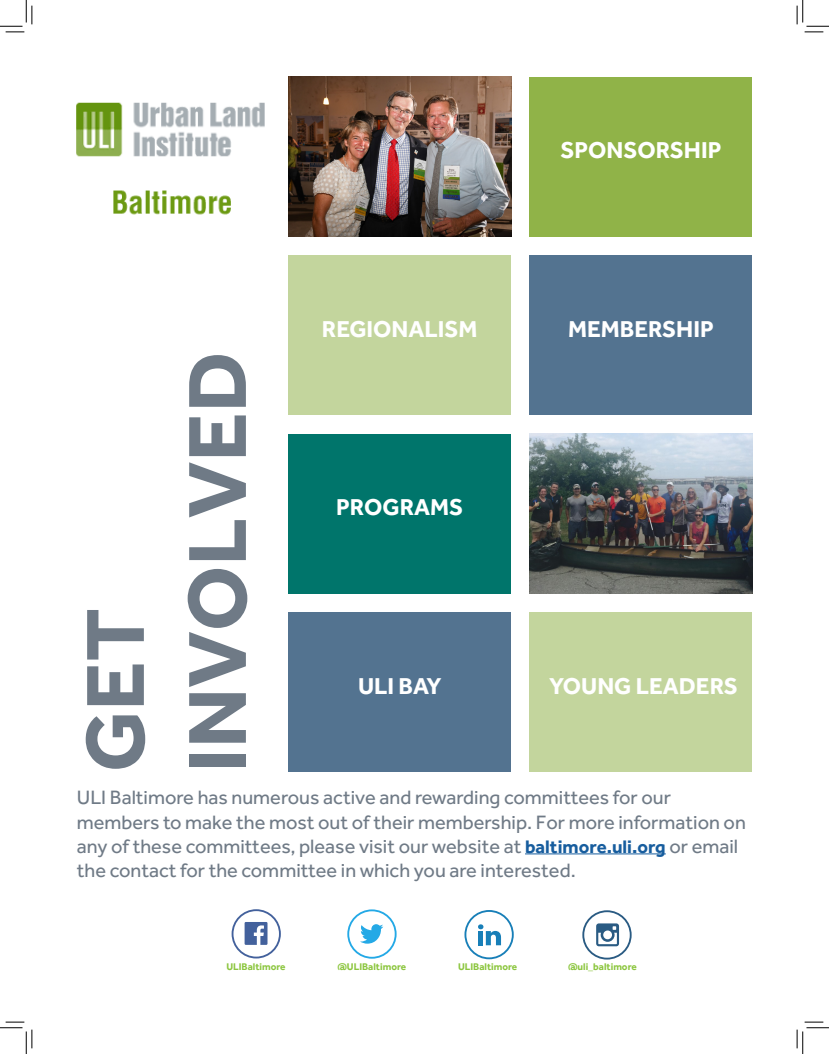
<style>
.page{position:relative;width:829px;height:1054px;background:#fff}
.page>*{position:absolute;margin:0;border:0;box-sizing:border-box;transform-origin:0 0}
.t1{font:700 85px "Effra";color:#6f7a86}
.t2{font:700 23.75px "Effra";color:#fff}
.t3{font:20px/24px "Effra";color:#6f7a86}
.t4{font:700 10px "Effra";color:#8cc63f}
.s1{font-weight:700;font-size:18.75px;color:#175d9e}
</style>
<div class="page">
<div style="left:289px;top:255px;width:222px;height:160px;background:#c3d59d"></div>
<img style="left:288px;top:77px;width:223px;height:160px">
<div style="left:530px;top:77px;width:222px;height:160px;background:#90b348"></div>
<div style="left:530px;top:255px;width:222px;height:160px;background:#537390"></div>
<div style="left:289px;top:434px;width:222px;height:159px;background:#00756b"></div>
<img style="left:530px;top:434px;width:222px;height:159px">
<div style="left:289px;top:612px;width:222px;height:160px;background:#537390"></div>
<div style="left:530px;top:612px;width:222px;height:160px;background:#c3d59d"></div>
<svg style="left:231px;top:930px;width:30px;height:29px"></svg>
<svg style="left:232px;top:909px;width:49px;height:49px"></svg>
<svg style="left:367px;top:929px;width:30px;height:30px"></svg>
<svg style="left:347px;top:909px;width:49px;height:49px"></svg>
<svg style="left:464px;top:910px;width:50px;height:49px"></svg>
<svg style="left:582px;top:910px;width:49px;height:49px"></svg>
<img style="left:113px;top:190px;width:118px;height:25px">
<img style="left:77px;top:102px;width:188px;height:55px">
<hr style="left:525px;top:853px;width:141px;height:1px;background:#175d9e">
<svg style="left:0;top:0;width:33px;height:33px"></svg>
<svg style="left:0;top:1021px;width:33px;height:33px"></svg>
<svg style="left:796px;top:0;width:33px;height:33px"></svg>
<svg style="left:796px;top:1021px;width:33px;height:33px"></svg>
<p class="t1" style="left:64px;top:772px;width:165px;rotate:-90deg">GET</p>
<p class="t1" style="left:166px;top:772px;width:422px;rotate:-90deg">INVOLVED</p>
<p class="t2" style="left:322px;top:314px;width:157px">REGIONALISM</p>
<p class="t2" style="left:336px;top:493px;width:128px">PROGRAMS</p>
<p class="t2" style="left:358px;top:671px;width:85px">ULI BAY</p>
<p class="t2" style="left:560px;top:136px;width:163px">SPONSORSHIP</p>
<p class="t2" style="left:568px;top:314px;width:147px">MEMBERSHIP</p>
<p class="t2" style="left:549px;top:671px;width:190px">YOUNG LEADERS</p>
<p class="t3" style="left:77px;top:785px;width:670px">ULI Baltimore has numerous active and rewarding committees for our members to make the most out of their membership. For more information on any of these committees, please visit our website at <span class="s1">baltimore.uli.org</span> or email the contact for the committee in which you are interested.</p>
<p class="t4" style="left:337px;top:961px;width:70px">@ULIBaltimore</p>
<p class="t4" style="left:568px;top:961px;width:70px">@uli_baltimore</p>
<p class="t4" style="left:226px;top:961px;width:61px">ULIBaltimore</p>
<p class="t4" style="left:458px;top:961px;width:61px">ULIBaltimore</p>
</div>
